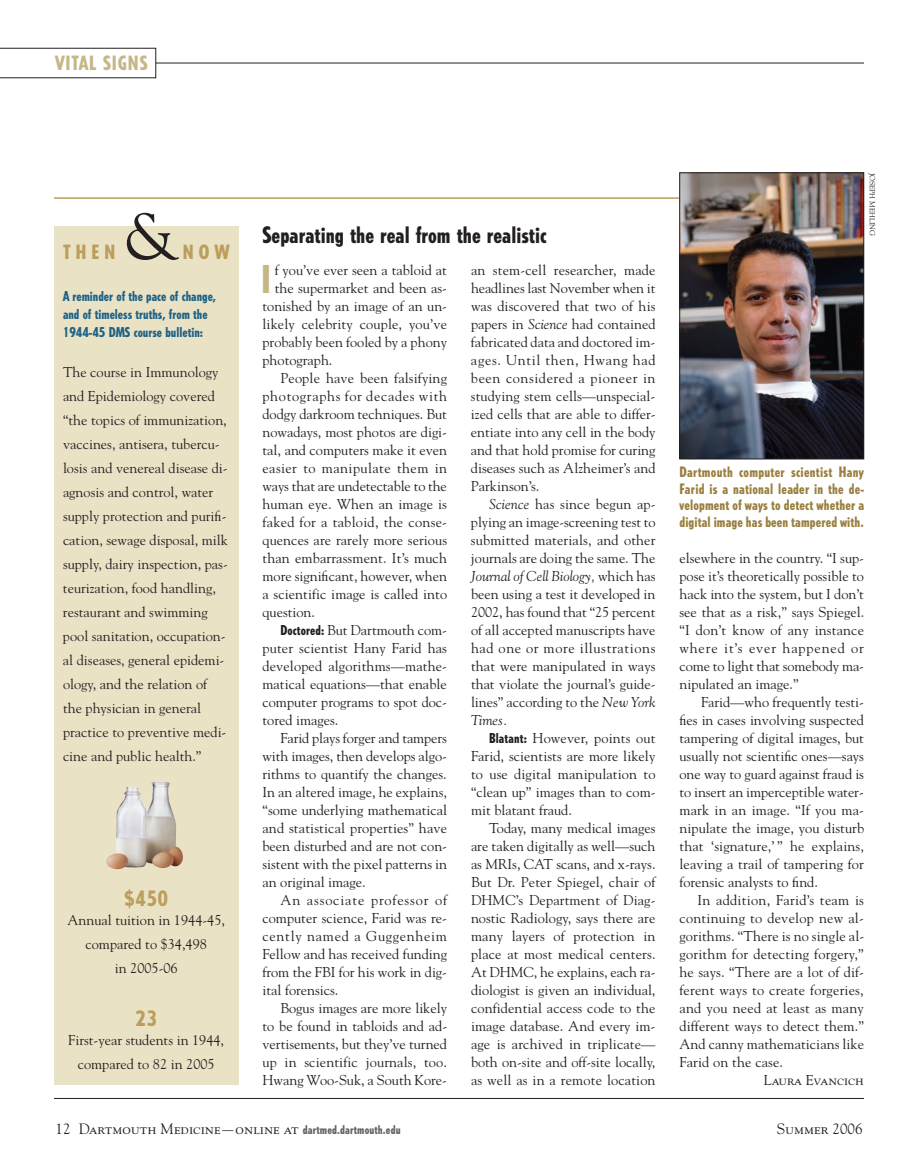
<style>
.page{position:relative;width:918px;height:1175px;background:#fff}
.page>*{position:absolute;margin:0;border:0;box-sizing:border-box;transform-origin:0 0}
.t1{font:66px "Goudy";color:#231f20}
.t2{font:800 condensed 37.95px "Tempo";color:#c5b787}
.t3{font:800 condensed 22.5px "Tempo";color:#231f20}
.t4{font:800 condensed 21px "Tempo";color:#bb9e5c}
.t5{font:800 condensed 19.5px "Tempo";letter-spacing:.05em;color:#c5b787}
.t6{font:800 condensed 19.5px "Tempo";letter-spacing:.27em;color:#bb9e5c}
.t7{font:15px "Goudy SC";color:#231f20}
.t8{font:14.25px/18px "Goudy";color:#231f20;text-align:justify}
.t9{font:800 condensed 14.25px/16.5px "Tempo";letter-spacing:.005em;color:#9a8040;text-align:justify}
.t10{font:14.25px "Goudy";letter-spacing:.05em;color:#231f20}
.t11{font:14.25px "Goudy";letter-spacing:.02em;color:#231f20}
.t12{font:14.25px "Goudy";letter-spacing:.03em;color:#231f20}
.t13{font:14.25px "Goudy";letter-spacing:.06em;color:#231f20}
.t14{font:14.25px "Goudy SC";color:#231f20}
.t15{font:800 condensed 13.5px/18px "Tempo";color:#1e6286}
.t16{font:7.5px "Goudy";color:#231f20}
.s1{font-family:"Tempo";font-weight:800;font-stretch:condensed;font-size:13.5px}
.s2{font-style:italic}
.s3{font-family:"Goudy"}
.s4{font-family:"Tempo";font-weight:800;font-stretch:condensed;font-size:12px;color:#636366}
</style>
<div class="page">
<hr style="left:54px;top:1098px;width:810px;height:1px;background:#231f20">
<hr style="left:54px;top:197px;width:810px;height:2px;background:#bb9e5c">
<hr style="left:156px;top:63px;width:708px;height:1px;background:#231f20">
<svg style="left:0;top:48px;width:156px;height:30px"></svg>
<div style="left:54px;top:226px;width:184px;height:858px;background:#eae2c5"></div>
<img style="left:106px;top:781px;width:77px;height:88px">
<img style="left:681px;top:175px;width:181px;height:282px">
<div style="left:679px;top:173px;width:185px;height:286px;border:1px solid #231f20"></div>
<h3 class="t5" style="left:56px;top:55px;width:94px">VITAL SIGNS</h3>
<h3 class="t6" style="left:63px;top:245px;width:54px">THEN</h3>
<h1 class="t1" style="left:124px;top:198px;width:56px">&amp;</h1>
<h3 class="t6" style="left:183px;top:245px;width:48px">NOW</h3>
<p class="t15" style="left:63px;top:288px;width:155px">A reminder of the pace of change, and of timeless truths, from the<br>1944-45 DMS course bulletin:</p>
<p class="t8" style="left:63px;top:360px;width:167px;line-height:24px;text-align:left">The course in Immunology and Epidemiology covered “the topics of immunization, vaccines, antisera, tubercu&shy;losis and venereal disease di&shy;agnosis and control, water supply protection and purifi&shy;cation, sewage disposal, milk supply, dairy inspection, pas&shy;teurization, food handling, restaurant and swimming pool sanitation, occupation&shy;al diseases, general epidemi&shy;ology, and the relation of the physician in general practice to preventive medi&shy;cine and public health.”</p>
<h3 class="t4" style="left:125px;top:890px;width:45px">$450</h3>
<p class="t8" style="left:67px;top:907px;width:159px;line-height:24px;text-align:center">Annual tuition in 1944-45, compared to $34,498<br>in 2005-06</p>
<h3 class="t4" style="left:136px;top:1010px;width:23px">23</h3>
<p class="t8" style="left:68px;top:1027px;width:157px;line-height:24px;text-align:center">First-year students in 1944, compared to 82 in 2005</p>
<h3 class="t3" style="left:262px;top:226px;width:286px">Separating the real from the realistic</h3>
<h2 class="t2" style="left:261px;top:264px;width:11px">I</h2>
<p class="t8" style="left:275px;top:261px;width:174px">f you’ve ever seen a tabloid at</p>
<p class="t8" style="left:275px;top:279px;width:174px">the supermarket and been as-</p>
<p class="t8" style="left:263px;top:297px;width:186px">tonished by an image of an un-</p>
<p class="t8" style="left:263px;top:315px;width:186px">likely celebrity couple, you’ve</p>
<p class="t8" style="left:263px;top:333px;width:186px">probably been fooled by a phony</p>
<p class="t8" style="left:263px;top:351px;width:72px">photograph.</p>
<p class="t8" style="left:281px;top:369px;width:168px">People have been falsifying</p>
<p class="t10" style="left:263px;top:387px;width:186px">photographs for decades with</p>
<p class="t8" style="left:263px;top:405px;width:186px">dodgy darkroom techniques. But</p>
<p class="t8" style="left:263px;top:423px;width:186px">nowadays, most photos are digi-</p>
<p class="t8" style="left:263px;top:441px;width:186px">tal, and computers make it even</p>
<p class="t12" style="left:263px;top:459px;width:186px">easier to manipulate them in</p>
<p class="t8" style="left:263px;top:477px;width:186px">ways that are undetectable to the</p>
<p class="t8" style="left:263px;top:495px;width:186px">human eye. When an image is</p>
<p class="t11" style="left:263px;top:513px;width:186px">faked for a tabloid, the conse-</p>
<p class="t8" style="left:263px;top:531px;width:186px">quences are rarely more serious</p>
<p class="t8" style="left:263px;top:549px;width:186px">than embarrassment. It’s much</p>
<p class="t8" style="left:263px;top:567px;width:186px">more significant, however, when</p>
<p class="t8" style="left:263px;top:585px;width:186px">a scientific image is called into</p>
<p class="t8" style="left:263px;top:603px;width:54px">question.</p>
<p class="t8" style="left:280px;top:621px;width:168px"><span class="s1">Doctored:</span> But Dartmouth com-</p>
<p class="t8" style="left:263px;top:639px;width:186px">puter scientist Hany Farid has</p>
<p class="t8" style="left:263px;top:657px;width:186px">developed algorithms—mathe-</p>
<p class="t8" style="left:263px;top:675px;width:186px">matical equations—that enable</p>
<p class="t8" style="left:263px;top:693px;width:186px">computer programs to spot doc-</p>
<p class="t8" style="left:263px;top:711px;width:77px">tored images.</p>
<p class="t8" style="left:281px;top:729px;width:168px">Farid plays forger and tampers</p>
<p class="t8" style="left:263px;top:747px;width:186px">with images, then develops algo-</p>
<p class="t8" style="left:263px;top:765px;width:186px">rithms to quantify the changes.</p>
<p class="t8" style="left:263px;top:783px;width:186px">In an altered image, he explains,</p>
<p class="t8" style="left:263px;top:801px;width:186px">“some underlying mathematical</p>
<p class="t8" style="left:263px;top:819px;width:186px">and statistical properties” have</p>
<p class="t8" style="left:263px;top:837px;width:186px">been disturbed and are not con-</p>
<p class="t8" style="left:263px;top:855px;width:186px">sistent with the pixel patterns in</p>
<p class="t8" style="left:263px;top:873px;width:105px">an original image.</p>
<p class="t13" style="left:281px;top:891px;width:168px">An associate professor of</p>
<p class="t8" style="left:263px;top:909px;width:186px">computer science, Farid was re-</p>
<p class="t10" style="left:263px;top:927px;width:186px">cently named a Guggenheim</p>
<p class="t8" style="left:263px;top:945px;width:186px">Fellow and has received funding</p>
<p class="t8" style="left:263px;top:963px;width:186px">from the FBI for his work in dig-</p>
<p class="t8" style="left:263px;top:981px;width:77px">ital forensics.</p>
<p class="t8" style="left:281px;top:999px;width:168px">Bogus images are more likely</p>
<p class="t8" style="left:263px;top:1017px;width:186px">to be found in tabloids and ad-</p>
<p class="t8" style="left:263px;top:1035px;width:186px">vertisements, but they’ve turned</p>
<p class="t8" style="left:263px;top:1053px;width:186px">up in scientific journals, too.</p>
<p class="t8" style="left:263px;top:1071px;width:186px">Hwang Woo-Suk, a South Kore-</p>
<p class="t8" style="left:471px;top:261px;width:186px">an stem-cell researcher, made headlines last November when it was discovered that two of his papers in <span class="s2">Science</span> had contained fabricated data and doctored im&shy;ages. Until then, Hwang had been considered a pioneer in studying stem cells—unspecial&shy;ized cells that are able to differ&shy;entiate into any cell in the body and that hold promise for curing diseases such as Alzheimer’s and Parkinson’s.</p>
<p class="t8" style="left:471px;top:495px;width:186px;text-indent:18px"><span class="s2">Science</span> has since begun ap&shy;plying an image-screening test to submitted materials, and other journals are doing the same. The <span class="s2">Journal of Cell Biology,</span> which has been using a test it developed in 2002, has found that “25 percent of all accepted manuscripts have had one or more illustrations that were manipulated in ways that violate the journal’s guide&shy;lines” according to the <span class="s2">New York Times.</span></p>
<p class="t8" style="left:471px;top:729px;width:186px;text-indent:18px"><span class="s1">Blatant:</span> However, points out Farid, scientists are more likely to use digital manipulation to “clean up” images than to com&shy;mit blatant fraud.</p>
<p class="t8" style="left:471px;top:819px;width:186px;text-indent:18px">Today, many medical images are taken digitally as well—such as MRIs, CAT scans, and x-rays.<br>But Dr. Peter Spiegel, chair of DHMC’s Department of Diag&shy;nostic Radiology, says there are many layers of protection in place at most medical centers.<br>At DHMC, he explains, each ra&shy;diologist is given an individual, confidential access code to the image database. And every im&shy;age is archived in triplicate— both on-site and off-site locally, as well as in a remote location</p>
<p class="t16" style="left:877px;top:172px;width:65px;rotate:90deg">JOSEPH MEHLING</p>
<p class="t9" style="left:680px;top:465px;width:186px">Dartmouth computer scientist Hany Farid is a national leader in the de&shy;velopment of ways to detect whether a digital image has been tampered with.</p>
<p class="t8" style="left:680px;top:549px;width:186px">elsewhere in the country. “I sup&shy;pose it’s theoretically possible to hack into the system, but I don’t see that as a risk,” says Spiegel. “I don’t know of any instance where it’s ever happened or come to light that somebody ma&shy;nipulated an image.”</p>
<p class="t8" style="left:680px;top:693px;width:186px;text-indent:22px">Farid—who frequently testi&shy;fies in cases involving suspected tampering of digital images, but usually not scientific ones—says one way to guard against fraud is to insert an imperceptible water&shy;mark in an image. “If you ma&shy;nipulate the image, you disturb that ‘signature,’ ” he explains, leaving a trail of tampering for forensic analysts to find.</p>
<p class="t8" style="left:680px;top:891px;width:186px;text-indent:18px">In addition, Farid’s team is continuing to develop new al&shy;gorithms. “There is no single al&shy;gorithm for detecting forgery,” he says. “There are a lot of dif&shy;ferent ways to create forgeries, and you need at least as many different ways to detect them.” And canny mathematicians like Farid on the case.</p>
<p class="t14" style="left:764px;top:1074px;width:102px">Laura Evancich</p>
<p class="t7" style="left:56px;top:1122px;width:347px"><span class="s3">12</span> Dartmouth Medicine—online at <span class="s4">dartmed.dartmouth.edu</span></p>
<p class="t7" style="left:777px;top:1122px;width:87px">Summer <span class="s3">2006</span></p>
</div>
